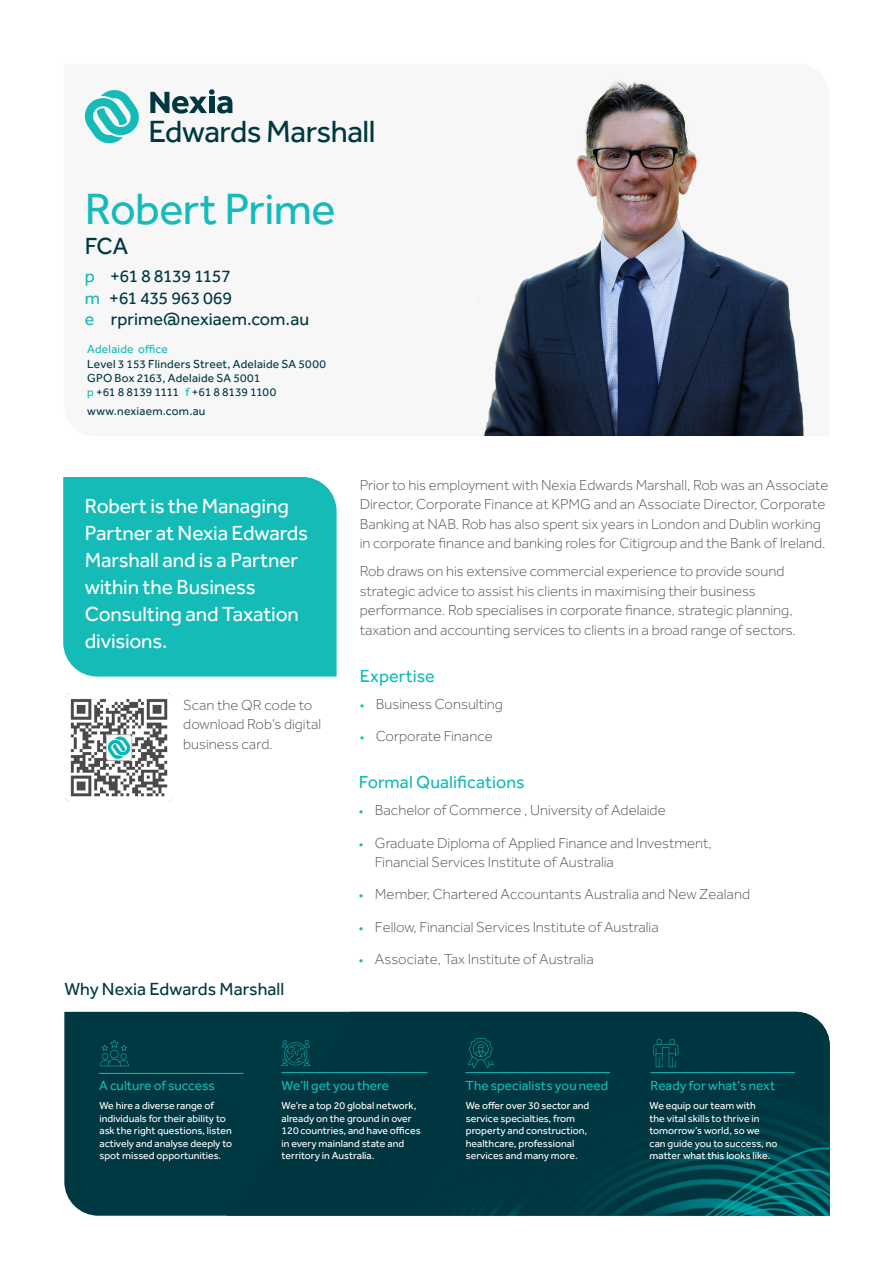
<style>
.page{position:relative;width:893px;height:1263px;background:#fff}
.page>*{position:absolute;margin:0;border:0;box-sizing:border-box;transform-origin:0 0}
.t1{font:45px "Nexia Effra";letter-spacing:-.01em;color:#15bbb9}
.t2{font:31.5px "Nexia Effra";letter-spacing:-.015em;color:#003841}
.t3{font:24px "Nexia Effra";color:#003841}
.t4{font:21px/27px "Nexia Effra";letter-spacing:-.01em;color:#fff}
.t5{font:18px "Nexia Effra";color:#003841}
.t6{font:18px "Nexia Effra";letter-spacing:.005em;color:#15bbb6}
.t7{font:18px "Nexia Effra";letter-spacing:-.04em;color:#003841}
.t8{font:18px "Nexia Effra";letter-spacing:-.02em;color:#003841}
.t9{font:300 15px/19.5px "Effra";color:#565757}
.t10{font:13.5px "Nexia Effra";letter-spacing:.005em;color:#15bbb6}
.t11{font:12px "Nexia Effra";letter-spacing:.015em;color:#003841}
.t12{font:12px "Nexia Effra";letter-spacing:-.015em;color:#003841}
.t13{font:12px "Nexia Effra";letter-spacing:.02em;color:#15bbb6}
.t14{font:10.5px/12.6px "Nexia Effra";color:#fff}
.s1{color:#15bbb6}
.s2{font-weight:400;font-size:12.75px;color:#15bbb6}
</style>
<div class="page">
<div style="left:63px;top:477px;width:274px;height:199px;background:#15bbb6"></div>
<img style="left:232px;top:79px;width:572px;height:357px">
<div style="left:64px;top:1012px;width:163px;height:204px;background:#003841"></div>
<img style="left:227px;top:1012px;width:603px;height:204px">
<hr style="left:282px;top:1072px;width:145px;height:1px;background:#15bbb9">
<svg style="left:282px;top:1040px;width:28px;height:26px"></svg>
<hr style="left:466px;top:1072px;width:144px;height:1px;background:#15bbb9">
<svg style="left:468px;top:1038px;width:26px;height:30px"></svg>
<hr style="left:650px;top:1072px;width:145px;height:1px;background:#15bbb9">
<svg style="left:653px;top:1039px;width:25px;height:28px"></svg>
<hr style="left:99px;top:1073px;width:144px;height:1px;background:#15bbb9">
<svg style="left:100px;top:1040px;width:29px;height:26px"></svg>
<svg style="left:84px;top:90px;width:55px;height:54px"></svg>
<svg style="left:150px;top:89px;width:82px;height:25px"></svg>
<img style="left:65px;top:694px;width:108px;height:107px">
<p class="t2" style="left:148px;top:113px;width:229px">Edwards Marshall</p>
<p class="t1" style="left:85px;top:183px;width:252px">Robert Prime</p>
<p class="t3" style="left:85px;top:232px;width:45px">FCA</p>
<p class="t7" style="left:85px;top:266px;width:147px"><span class="s1">p</span> +61 8 8139 1157</p>
<p class="t8" style="left:85px;top:287px;width:149px"><span class="s1">m</span> +61 435 963 069</p>
<p class="t5" style="left:85px;top:309px;width:226px"><span class="s1">e</span> rprime@nexiaem.com.au</p>
<p class="t13" style="left:87px;top:342px;width:82px">Adelaide office</p>
<p class="t11" style="left:87px;top:357px;width:240px">Level 3 153 Flinders Street, Adelaide SA 5000</p>
<p class="t11" style="left:87px;top:371px;width:175px">GPO Box 2163, Adelaide SA 5001</p>
<p class="t12" style="left:87px;top:385px;width:191px"><span class="s1">p</span> +61 8 8139 1111 <span class="s1">f</span> +61 8 8139 1100</p>
<p class="t11" style="left:87px;top:404px;width:120px">www.nexiaem.com.au</p>
<p class="t4" style="left:85px;top:492px;width:225px">Robert is the Managing<br>Partner at Nexia Edwards<br>Marshall and is a Partner within the Business<br>Consulting and Taxation divisions.</p>
<p class="t9" style="left:183px;top:695px;width:139px">Scan the QR code to download Rob’s digital business card.</p>
<p class="t5" style="left:64px;top:978px;width:222px">Why Nexia Edwards Marshall</p>
<p class="t9" style="left:360px;top:475px;width:470px">Prior to his employment with Nexia Edwards Marshall, Rob was an Associate Director, Corporate Finance at KPMG and an Associate Director, Corporate Banking at NAB. Rob has also spent six years in London and Dublin working in corporate finance and banking roles for Citigroup and the Bank of Ireland.</p>
<p class="t9" style="left:360px;top:561px;width:438px">Rob draws on his extensive commercial experience to provide sound strategic advice to assist his clients in maximising their business performance. Rob specialises in corporate finance, strategic planning, taxation and accounting services to clients in a broad range of sectors.</p>
<p class="t6" style="left:360px;top:665px;width:77px">Expertise</p>
<p class="t9" style="left:360px;top:694px;width:145px"><span class="s2">•</span> Business Consulting</p>
<p class="t9" style="left:360px;top:726px;width:135px"><span class="s2">•</span> Corporate Finance</p>
<p class="t6" style="left:359px;top:772px;width:167px">Formal Qualifications</p>
<p class="t9" style="left:359px;top:801px;width:308px"><span class="s2">•</span> Bachelor of Commerce , University of Adelaide</p>
<p class="t9" style="left:375px;top:833px;width:338px;text-indent:-16px"><span class="s2">•</span> Graduate Diploma of Applied Finance and Investment,<br>Financial Services Institute of Australia</p>
<p class="t9" style="left:359px;top:885px;width:393px"><span class="s2">•</span> Member, Chartered Accountants Australia and New Zealand</p>
<p class="t9" style="left:359px;top:917px;width:301px"><span class="s2">•</span> Fellow, Financial Services Institute of Australia</p>
<p class="t9" style="left:359px;top:949px;width:236px"><span class="s2">•</span> Associate, Tax Institute of Australia</p>
<p class="t10" style="left:99px;top:1077px;width:117px">A culture of success</p>
<p class="t14" style="left:99px;top:1099px;width:134px">We hire a diverse range of individuals for their ability to ask the right questions, listen actively and analyse deeply to spot missed opportunities.</p>
<p class="t10" style="left:282px;top:1077px;width:109px">We’ll get you there</p>
<p class="t14" style="left:282px;top:1099px;width:141px">We’re a top 20 global network, already on the ground in over<br>120 countries, and have offices in every mainland state and territory in Australia.</p>
<p class="t10" style="left:466px;top:1077px;width:144px">The specialists you need</p>
<p class="t14" style="left:466px;top:1099px;width:125px">We offer over 30 sector and service specialties, from property and construction, healthcare, professional services and many more.</p>
<p class="t10" style="left:650px;top:1077px;width:126px">Ready for what’s next</p>
<p class="t14" style="left:650px;top:1099px;width:129px">We equip our team with<br>the vital skills to thrive in tomorrow’s world, so we can guide you to success, no matter what this looks like.</p>
</div>
